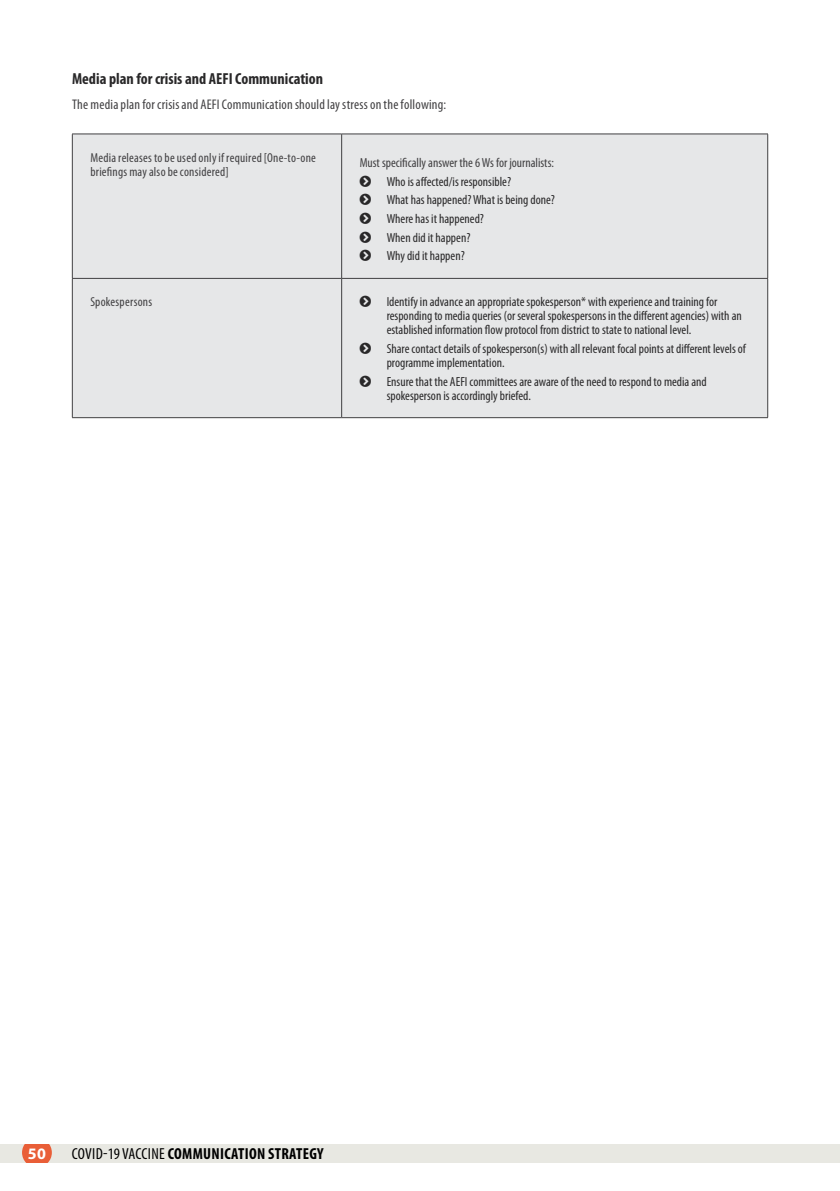
<style>
.page{position:relative;width:840px;height:1191px;background:#fff}
.page>*{position:absolute;margin:0;border:0;box-sizing:border-box;transform-origin:0 0}
.t1{font:700 condensed 16px "Myriad Pro";color:#292829}
.t2{font:700 condensed 16px "Myriad Pro";letter-spacing:.02em;color:#000}
.t3{font:700 16px "Myriad Pro";color:#fff}
.t4{font:condensed 14px "Myriad Pro";letter-spacing:.015em;color:#414042}
.t5{font:condensed 13.2px/18.6px "Myriad Pro";color:#292829}
.t6{font:condensed 13.2px "Myriad Pro";color:#414042}
.t7{font:condensed 13px/14px "Myriad Pro";letter-spacing:.02em;color:#414042}
.s1{font-weight:400}
</style>
<div class="page">
<div style="left:0;top:1144px;width:839px;height:18px;background:#e8e8e2"></div>
<svg style="left:22px;top:1144px;width:30px;height:18px"></svg>
<div style="left:73px;top:135px;width:694px;height:282px;background:#e6e7e8"></div>
<hr style="left:72px;top:134px;width:269px;height:1px;background:#414042">
<hr style="left:72px;top:134px;width:1px;height:144px;background:#414042">
<hr style="left:341px;top:134px;width:426px;height:1px;background:#414042">
<hr style="left:341px;top:134px;width:1px;height:144px;background:#414042">
<hr style="left:767px;top:134px;width:1px;height:144px;background:#414042">
<hr style="left:72px;top:279px;width:1px;height:138px;background:#414042">
<hr style="left:341px;top:279px;width:1px;height:138px;background:#414042">
<hr style="left:767px;top:279px;width:1px;height:138px;background:#414042">
<hr style="left:72px;top:278px;width:269px;height:1px;background:#414042">
<hr style="left:341px;top:278px;width:426px;height:1px;background:#414042">
<hr style="left:72px;top:417px;width:269px;height:1px;background:#414042">
<hr style="left:341px;top:417px;width:426px;height:1px;background:#414042">
<svg style="left:359px;top:175px;width:12px;height:11px"></svg>
<svg style="left:359px;top:194px;width:12px;height:11px"></svg>
<svg style="left:359px;top:212px;width:12px;height:12px"></svg>
<svg style="left:359px;top:231px;width:12px;height:12px"></svg>
<svg style="left:359px;top:250px;width:12px;height:11px"></svg>
<svg style="left:359px;top:296px;width:12px;height:11px"></svg>
<svg style="left:359px;top:342px;width:12px;height:12px"></svg>
<svg style="left:359px;top:375px;width:12px;height:11px"></svg>
<p class="t1" style="left:72px;top:69px;width:252px">Media plan for crisis and AEFI Communication</p>
<p class="t4" style="left:72px;top:96px;width:375px">The media plan for crisis and AEFI Communication should lay stress on the following:</p>
<p class="t7" style="left:90px;top:150px;width:227px">Media releases to be used only if required [One-to-one briefings may also be considered]</p>
<p class="t6" style="left:359px;top:155px;width:196px">Must specifically answer the 6 Ws for journalists:</p>
<p class="t5" style="left:386px;top:172px;width:170px">Who is affected/is responsible?<br>What has happened? What is being done?<br>Where has it happened?<br>When did it happen?<br>Why did it happen?</p>
<p class="t7" style="left:90px;top:295px;width:63px">Spokespersons</p>
<p class="t5" style="left:386px;top:295px;width:356px;line-height:14px">Identify in advance an appropriate spokesperson* with experience and training for responding to media queries (or several spokespersons in the different agencies) with an established information flow protocol from district to state to national level.</p>
<p class="t5" style="left:386px;top:341px;width:360px;line-height:14px">Share contact details of spokesperson(s) with all relevant focal points at different levels of programme implementation.</p>
<p class="t5" style="left:386px;top:374px;width:321px;line-height:14px">Ensure that the AEFI committees are aware of the need to respond to media and spokesperson is accordingly briefed.</p>
<p class="t3" style="left:28px;top:1143px;width:19px">50</p>
<p class="t2" style="left:72px;top:1143px;width:253px"><span class="s1">COVID-19 VACCINE</span> COMMUNICATION STRATEGY</p>
</div>
